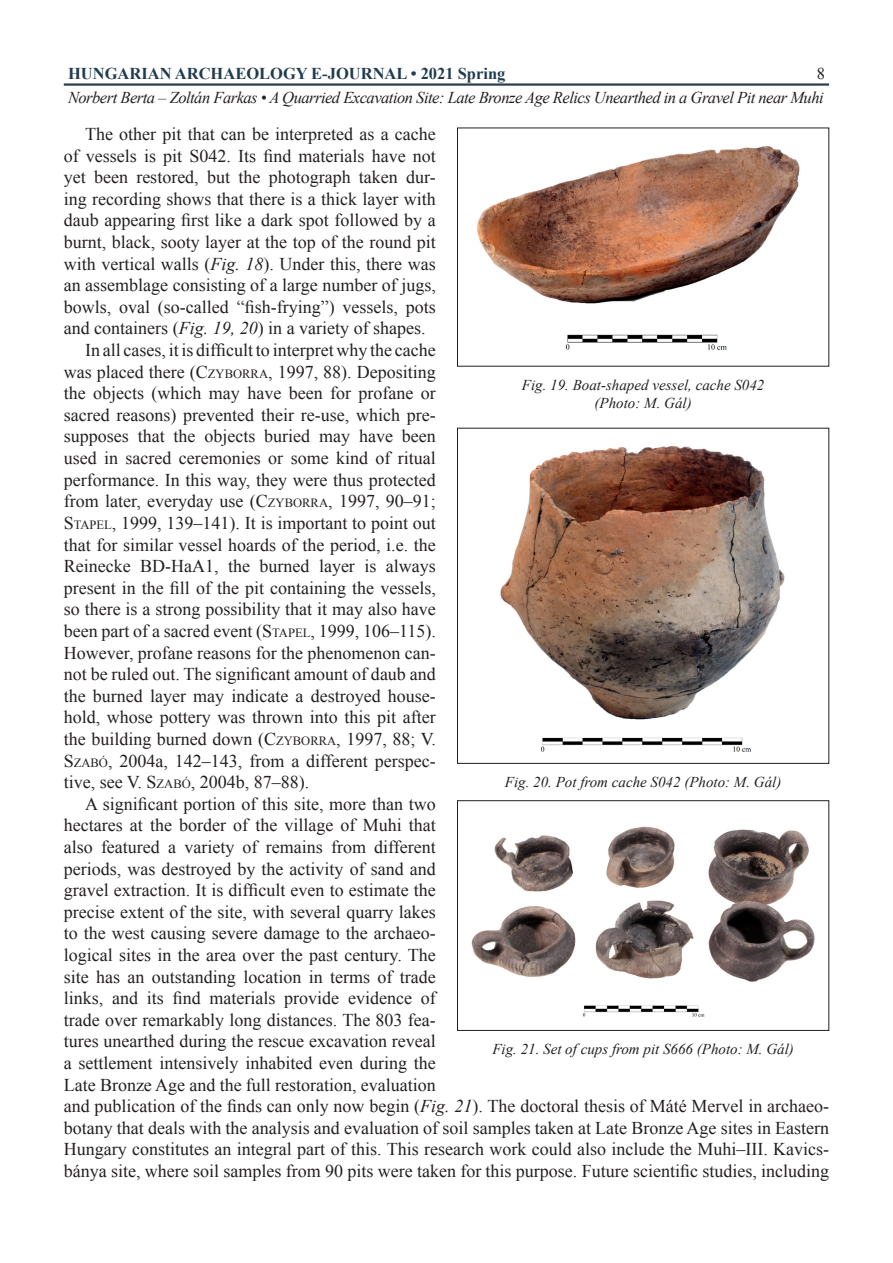
<style>
.page{position:relative;width:893px;height:1263px;background:#fff}
.page>*{position:absolute;margin:0;border:0;box-sizing:border-box;transform-origin:0 0}
.cikk_szoveg_print{font:18px/21.6px "Times New Roman";color:#231f20;text-align:justify}
.t1{font:italic 16.5px "Times New Roman";letter-spacing:-.03em;color:#231f20}
.t2{font:700 16.5px "Times New Roman";color:#213b4f}
.t3{font:16.5px "Times New Roman";color:#231f20}
.kepala{font:italic 15px/18px "Times New Roman";color:#231f20;text-align:center}
.s1{font-style:italic}
.s2{font-style:inherit}
.s3{font-size:12.6px}
</style>
<div class="page">
<hr style="left:64px;top:83px;width:765px;height:3px;background:#2d3d4d">
<img style="left:477px;top:146px;width:323px;height:204px">
<img style="left:471px;top:826px;width:344px;height:191px">
<div style="left:457px;top:800px;width:372px;height:231px;border:1px solid #231f20"></div>
<img style="left:500px;top:445px;width:285px;height:307px">
<div style="left:457px;top:428px;width:372px;height:336px;border:1px solid #231f20"></div>
<p class="t2" style="left:68px;top:62px;width:439px">HUNGARIAN ARCHAEOLOGY E-JOURNAL • 2021 Spring</p>
<p class="t3" style="left:817px;top:62px;width:10px">8</p>
<p class="t1" style="left:68px;top:87px;width:757px">Norbert Berta – Zoltán Farkas • A Quarried Excavation Site: Late Bronze Age Relics Unearthed in a Gravel Pit near Muhi</p>
<p class="cikk_szoveg_print" style="left:64px;top:123px;width:374px;text-indent:21px">The other pit that can be interpreted as a cache of vessels is pit S042. Its find materials have not yet been restored, but the photograph taken dur&shy;ing recording shows that there is a thick layer with daub appearing first like a dark spot followed by a burnt, black, sooty layer at the top of the round pit with vertical walls (<span class="s1">Fig. 18</span>). Under this, there was an assemblage consisting of a large number of jugs, bowls, oval (so-called “fish-frying”) vessels, pots and containers (<span class="s1">Fig. 19, 20</span>) in a variety of shapes.</p>
<p class="cikk_szoveg_print" style="left:64px;top:339px;width:374px;text-indent:21px">In all cases, it is difficult to interpret why the cache was placed there (<span class="s2">C</span><span class="s3">ZYBORRA</span>, 1997, 88). Depositing the objects (which may have been for profane or sacred reasons) prevented their re-use, which pre&shy;supposes that the objects buried may have been used in sacred ceremonies or some kind of ritual performance. In this way, they were thus protected from later, everyday use (<span class="s2">C</span><span class="s3">ZYBORRA</span>, 1997, 90–91; <span class="s2">S</span> <span class="s3">TAPEL</span>, 1999, 139–141). It is important to point out that for similar vessel hoards of the period, i.e. the Reinecke BD-HaA1, the burned layer is always present in the fill of the pit containing the vessels, so there is a strong possibility that it may also have been part of a sacred event (<span class="s2">S</span> <span class="s3">TAPEL</span>, 1999, 106–115).<br>However, profane reasons for the phenomenon can&shy;not be ruled out. The significant amount of daub and the burned layer may indicate a destroyed house&shy;hold, whose pottery was thrown into this pit after the building burned down (<span class="s2">C</span><span class="s3">ZYBORRA</span>, 1997, 88; <span class="s2">V.<br>S</span> <span class="s3">ZABÓ</span>, 2004a, 142–143, from a different perspec&shy;tive, see <span class="s2">V. S</span><span class="s3">ZABÓ</span>, 2004b, 87–88).</p>
<p class="cikk_szoveg_print" style="left:64px;top:793px;width:767px;text-align:left;text-indent:21px">A significant portion of this site, more than two<br>hectares at the border of the village of Muhi that<br>also featured a variety of remains from different<br>periods, was destroyed by the activity of sand and<br>gravel extraction. It is difficult even to estimate the<br>precise extent of the site, with several quarry lakes<br>to the west causing severe damage to the archaeo-<br>logical sites in the area over the past century. The<br>site has an outstanding location in terms of trade<br>links, and its find materials provide evidence of<br>trade over remarkably long distances. The 803 fea-<br>tures unearthed during the rescue excavation reveal<br>a settlement intensively inhabited even during the<br>Late Bronze Age and the full restoration, evaluation<br>and publication of the finds can only now begin (<span class="s1">Fig. 21</span>). The doctoral thesis of Máté Mervel in archaeo&shy;botany that deals with the analysis and evaluation of soil samples taken at Late Bronze Age sites in Eastern Hungary constitutes an integral part of this. This research work could also include the Muhi–III. Kavics&shy;bánya site, where soil samples from 90 pits were taken for this purpose. Future scientific studies, including</p>
<p class="kepala" style="left:522px;top:375px;width:244px">Fig. 19. Boat-shaped vessel, cache S042 (Photo: M. Gál)</p>
<p class="kepala" style="left:505px;top:772px;width:278px">Fig. 20. Pot from cache S042 (Photo: M. Gál)</p>
<p class="kepala" style="left:492px;top:1039px;width:303px">Fig. 21. Set of cups from pit S666 (Photo: M. Gál)</p>
</div>
